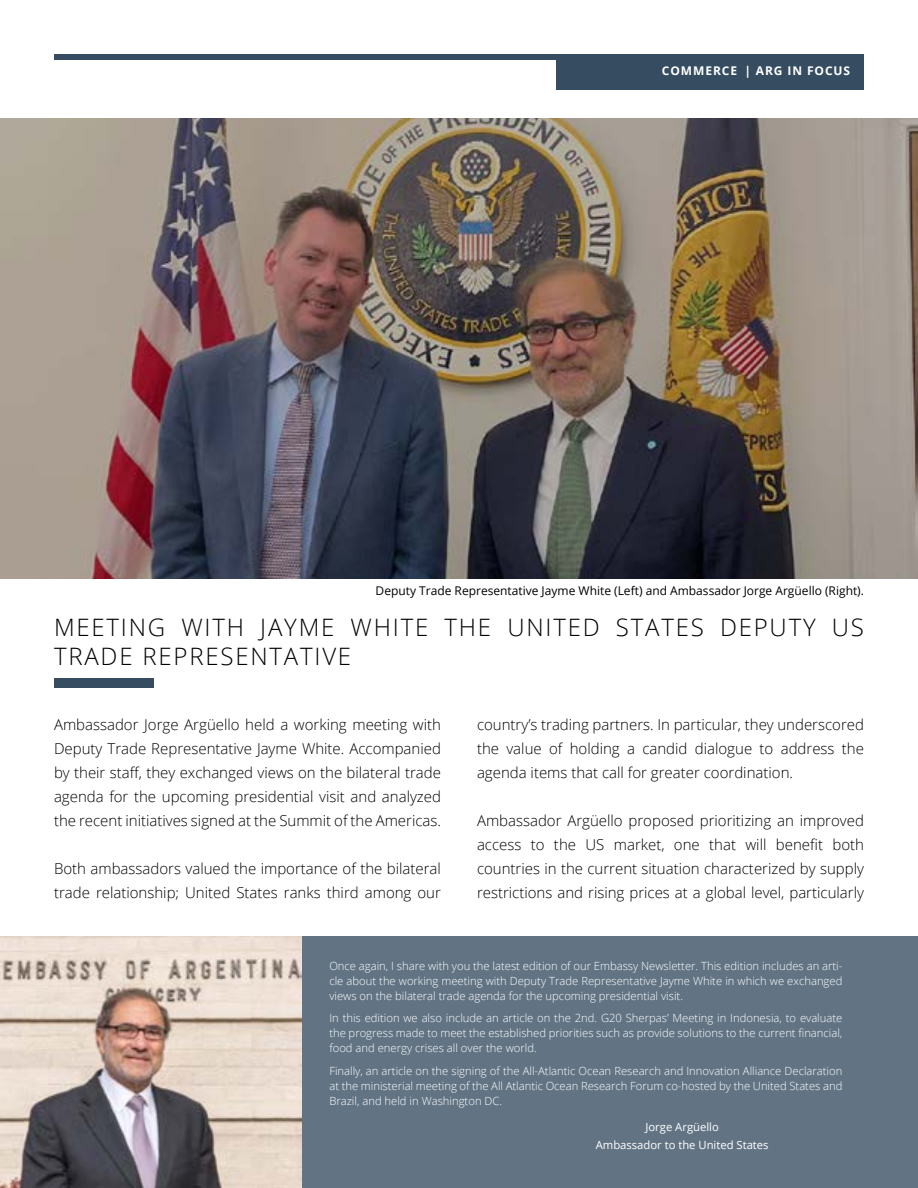
<style>
.page{position:relative;width:918px;height:1188px;background:#fff}
.page>*{position:absolute;margin:0;border:0;box-sizing:border-box;transform-origin:0 0}
.t1{font:300 24px/28.8px "Open Sans";letter-spacing:.075em;color:#000}
.t2{font:300 15px/24px "Open Sans";color:#000;text-align:justify}
.t3{font:12px "Open Sans";color:#000}
.t4{font:700 12px "Open Sans";letter-spacing:.075em;color:#fff}
.t5{font:300 11.25px/15px "Open Sans";color:#fff;text-align:justify}
.t6{font:11.25px/18px "Open Sans";color:#fff;text-align:center}
</style>
<div class="page">
<div style="left:54px;top:54px;width:810px;height:5px;background:#364d61"></div>
<div style="left:556px;top:54px;width:308px;height:36px;background:#364d61"></div>
<img style="left:0;top:118px;width:918px;height:461px">
<div style="left:54px;top:678px;width:100px;height:10px;background:#364d61"></div>
<div style="left:54px;top:936px;width:864px;height:252px;background:#627484"></div>
<img style="left:0;top:936px;width:302px;height:252px">
<p class="t4" style="left:662px;top:62px;width:190px">COMMERCE | ARG IN FOCUS</p>
<p class="t3" style="left:376px;top:582px;width:490px">Deputy Trade Representative Jayme White (Left) and Ambassador Jorge Argüello (Right).</p>
<h1 class="t1" style="left:54px;top:613px;width:812px">MEETING WITH JAYME WHITE THE UNITED STATES DEPUTY US<br>TRADE REPRESENTATIVE</h1>
<p class="t2" style="left:54px;top:712px;width:389px">Ambassador Jorge Argüello held a working meeting with Deputy Trade Representative Jayme White. Accompanied by their staff, they exchanged views on the bilateral trade agenda for the upcoming presidential visit and analyzed the recent initiatives signed at the Summit of the Americas.</p>
<p class="t2" style="left:54px;top:856px;width:389px">Both ambassadors valued the importance of the bilateral trade relationship; United States ranks third among our</p>
<p class="t2" style="left:477px;top:712px;width:389px">country’s trading partners. In particular, they underscored the value of holding a candid dialogue to address the agenda items that call for greater coordination.</p>
<p class="t2" style="left:477px;top:808px;width:389px">Ambassador Argüello proposed prioritizing an improved access to the US market, one that will benefit both countries in the current situation characterized by supply restrictions and rising prices at a global level, particularly</p>
<p class="t5" style="left:329px;top:958px;width:515px">Once again, I share with you the latest edition of our Embassy Newsletter. This edition includes an arti&shy;cle about the working meeting with Deputy Trade Representative Jayme White in which we exchanged views on the bilateral trade agenda for the upcoming presidential visit.</p>
<p class="t5" style="left:329px;top:1010px;width:515px">In this edition we also include an article on the 2nd. G20 Sherpas’ Meeting in Indonesia, to evaluate the progress made to meet the established priorities such as provide solutions to the current financial, food and energy crises all over the world.</p>
<p class="t5" style="left:329px;top:1063px;width:515px">Finally, an article on the signing of the All-Atlantic Ocean Research and Innovation Alliance Declaration at the ministerial meeting of the All Atlantic Ocean Research Forum co-hosted by the United States and Brazil, and held in Washington DC.</p>
<p class="t6" style="left:596px;top:1118px;width:174px">Jorge Argüello<br>Ambassador to the United States</p>
</div>
